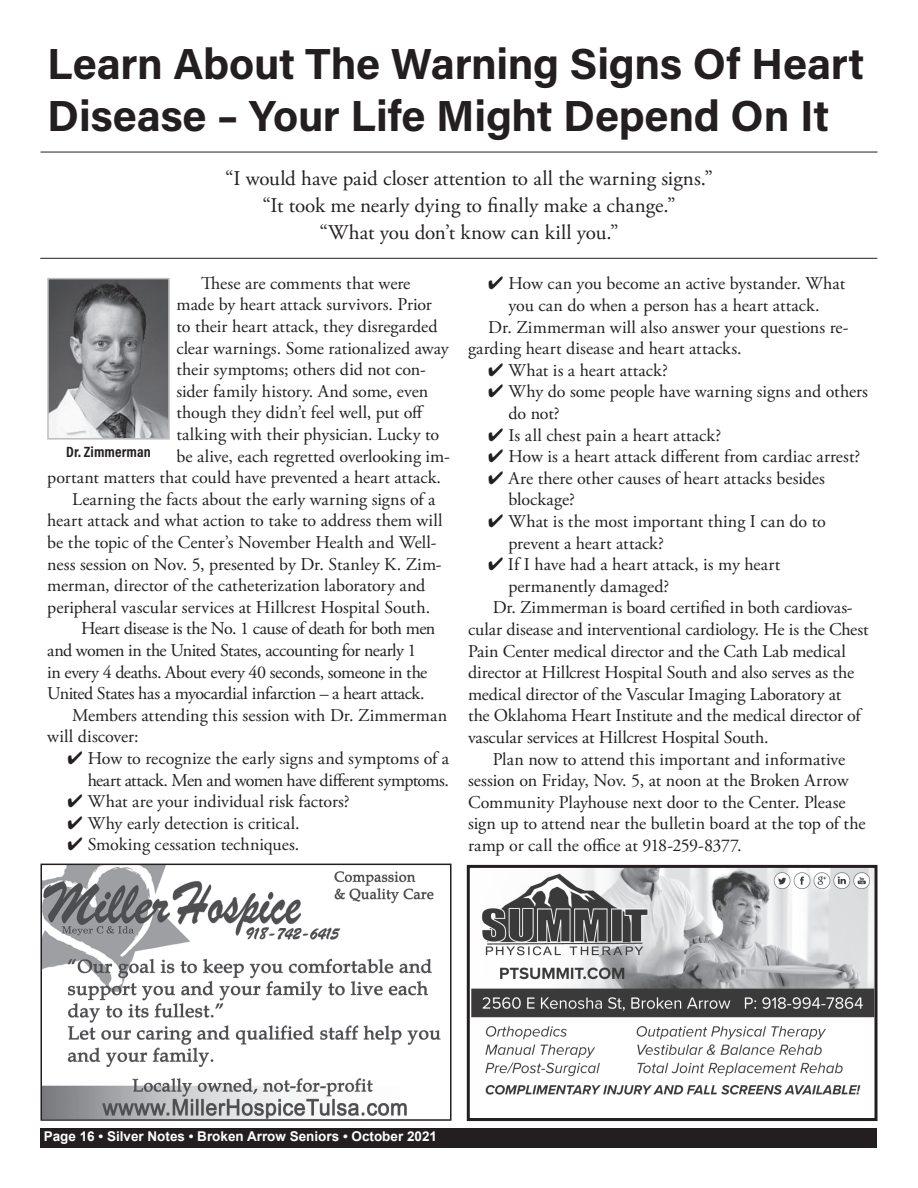
<style>
.page{position:relative;width:918px;height:1188px;background:#fff}
.page>*{position:absolute;margin:0;border:0;box-sizing:border-box;transform-origin:0 0}
.t1{font:43.5px/52.2px "Acumin Variable Concept";letter-spacing:-.01em;color:#231f20}
.t2{font:21px/27px "Adobe Garamond Pro";color:#231f20;text-align:center}
.t3{font:18px/21.6px "Adobe Garamond Pro";letter-spacing:-.005em;color:#231f20}
.t4{font:18px "Adobe Garamond Pro";letter-spacing:-.025em;color:#231f20}
.t5{font:18px "Adobe Garamond Pro";letter-spacing:-.03em;color:#231f20}
.t6{font:15px "Acumin Variable Concept";letter-spacing:.005em;color:#231f20}
.t7{font:700 13.5px "Arial";color:#fff}
</style>
<div class="page">
<div style="left:40px;top:1128px;width:838px;height:20px;background:#231f20"></div>
<hr style="left:40px;top:152px;width:838px;height:1px;background:#231f20">
<hr style="left:40px;top:258px;width:837px;height:1px;background:#231f20">
<img style="left:50px;top:281px;width:117px;height:156px">
<div style="left:47px;top:278px;width:123px;height:162px;border:2px solid #bcbdc0"></div>
<img style="left:471px;top:869px;width:403px;height:226px">
<div style="left:467px;top:865px;width:411px;height:256px;border:3px solid #231f20"></div>
<img style="left:43px;top:867px;width:398px;height:251px">
<div style="left:40px;top:864px;width:412px;height:257px;border:2px solid #231f20"></div>
<h1 class="t1" style="left:47px;top:36px;width:819px">Learn About The Warning Signs Of Heart<br>Disease – Your Life Might Depend On It</h1>
<p class="t2" style="left:225px;top:166px;width:489px">“I would have paid closer attention to all the warning signs.” “It took me nearly dying to finally make a change.”<br>“What you don’t know can kill you.”</p>
<p class="t3" style="left:201px;top:273px;width:211px">These are comments that were</p>
<p class="t3" style="left:176px;top:294px;width:257px">made by heart attack survivors. Prior</p>
<p class="t3" style="left:176px;top:316px;width:263px">to their heart attack, they disregarded</p>
<p class="t3" style="left:176px;top:338px;width:274px">clear warnings. Some rationalized away</p>
<p class="t3" style="left:176px;top:359px;width:251px">their symptoms; others did not con-</p>
<p class="t3" style="left:176px;top:381px;width:253px">sider family history. And some, even</p>
<p class="t3" style="left:176px;top:402px;width:249px">though they didn’t feel well, put off</p>
<p class="t3" style="left:176px;top:424px;width:264px">talking with their physician. Lucky to</p>
<p class="t3" style="left:176px;top:446px;width:275px">be alive, each regretted overlooking im-</p>
<p class="t3" style="left:47px;top:467px;width:395px">portant matters that could have prevented a heart attack.</p>
<p class="t3" style="left:72px;top:489px;width:365px">Learning the facts about the early warning signs of a</p>
<p class="t3" style="left:47px;top:510px;width:397px">heart attack and what action to take to address them will</p>
<p class="t3" style="left:47px;top:532px;width:391px">be the topic of the Center’s November Health and Well-</p>
<p class="t3" style="left:47px;top:554px;width:396px">ness session on Nov. 5, presented by Dr. Stanley K. Zim-</p>
<p class="t3" style="left:47px;top:575px;width:380px">merman, director of the catheterization laboratory and</p>
<p class="t3" style="left:47px;top:597px;width:384px">peripheral vascular services at Hillcrest Hospital South.</p>
<p class="t4" style="left:81px;top:618px;width:356px">Heart disease is the No. 1 cause of death for both men</p>
<p class="t5" style="left:47px;top:639px;width:371px">and women in the United States, accounting for nearly 1</p>
<p class="t4" style="left:47px;top:661px;width:382px">in every 4 deaths. About every 40 seconds, someone in the</p>
<p class="t3" style="left:47px;top:683px;width:379px">United States has a myocardial infarction – a heart attack.</p>
<p class="t3" style="left:72px;top:705px;width:377px">Members attending this session with Dr. Zimmerman</p>
<p class="t3" style="left:47px;top:726px;width:93px">will discover:</p>
<p class="t3" style="left:68px;top:748px;width:383px;text-align:right">✔ How to recognize the early signs and symptoms of a heart attack. Men and women have different symptoms.</p>
<p class="t3" style="left:68px;top:791px;width:284px">✔ What are your individual risk factors?</p>
<p class="t3" style="left:68px;top:813px;width:234px">✔ Why early detection is critical.</p>
<p class="t3" style="left:68px;top:834px;width:233px">✔ Smoking cessation techniques.</p>
<p class="t6" style="left:66px;top:442px;width:86px">Dr. Zimmerman</p>
<p class="t3" style="left:488px;top:273px;width:359px">✔ How can you become an active bystander. What</p>
<p class="t3" style="left:509px;top:295px;width:313px">you can do when a person has a heart attack.</p>
<p class="t3" style="left:488px;top:317px;width:362px">Dr. Zimmerman will also answer your questions re-</p>
<p class="t3" style="left:468px;top:338px;width:275px">garding heart disease and heart attacks.</p>
<p class="t3" style="left:488px;top:360px;width:181px">✔ What is a heart attack?</p>
<p class="t3" style="left:509px;top:381px;width:361px;text-indent:-20px">✔ Why do some people have warning signs and others do not?</p>
<p class="t3" style="left:488px;top:425px;width:234px">✔ Is all chest pain a heart attack?</p>
<p class="t3" style="left:488px;top:446px;width:374px">✔ How is a heart attack different from cardiac arrest?</p>
<p class="t3" style="left:509px;top:468px;width:318px;text-indent:-20px">✔ Are there other causes of heart attacks besides blockage?</p>
<p class="t3" style="left:509px;top:511px;width:319px;text-indent:-20px">✔ What is the most important thing I can do to prevent a heart attack?</p>
<p class="t3" style="left:488px;top:554px;width:293px">✔ If I have had a heart attack, is my heart</p>
<p class="t3" style="left:509px;top:576px;width:162px">permanently damaged?</p>
<p class="t3" style="left:493px;top:597px;width:361px">Dr. Zimmerman is board certified in both cardiovas-</p>
<p class="t3" style="left:468px;top:619px;width:402px">cular disease and interventional cardiology. He is the Chest</p>
<p class="t3" style="left:468px;top:641px;width:380px">Pain Center medical director and the Cath Lab medical</p>
<p class="t3" style="left:468px;top:662px;width:388px">director at Hillcrest Hospital South and also serves as the</p>
<p class="t3" style="left:468px;top:684px;width:375px">medical director of the Vascular Imaging Laboratory at</p>
<p class="t3" style="left:468px;top:705px;width:394px">the Oklahoma Heart Institute and the medical director of</p>
<p class="t3" style="left:468px;top:727px;width:302px">vascular services at Hillcrest Hospital South.</p>
<p class="t3" style="left:493px;top:749px;width:354px">Plan now to attend this important and informative</p>
<p class="t3" style="left:468px;top:770px;width:382px">session on Friday, Nov. 5, at noon at the Broken Arrow</p>
<p class="t3" style="left:468px;top:792px;width:379px">Community Playhouse next door to the Center. Please</p>
<p class="t3" style="left:468px;top:813px;width:399px">sign up to attend near the bulletin board at the top of the</p>
<p class="t3" style="left:468px;top:835px;width:275px">ramp or call the office at 918-259-8377.</p>
<p class="t7" style="left:44px;top:1127px;width:395px">Page 16 • Silver Notes • Broken Arrow Seniors • October 2021</p>
</div>
